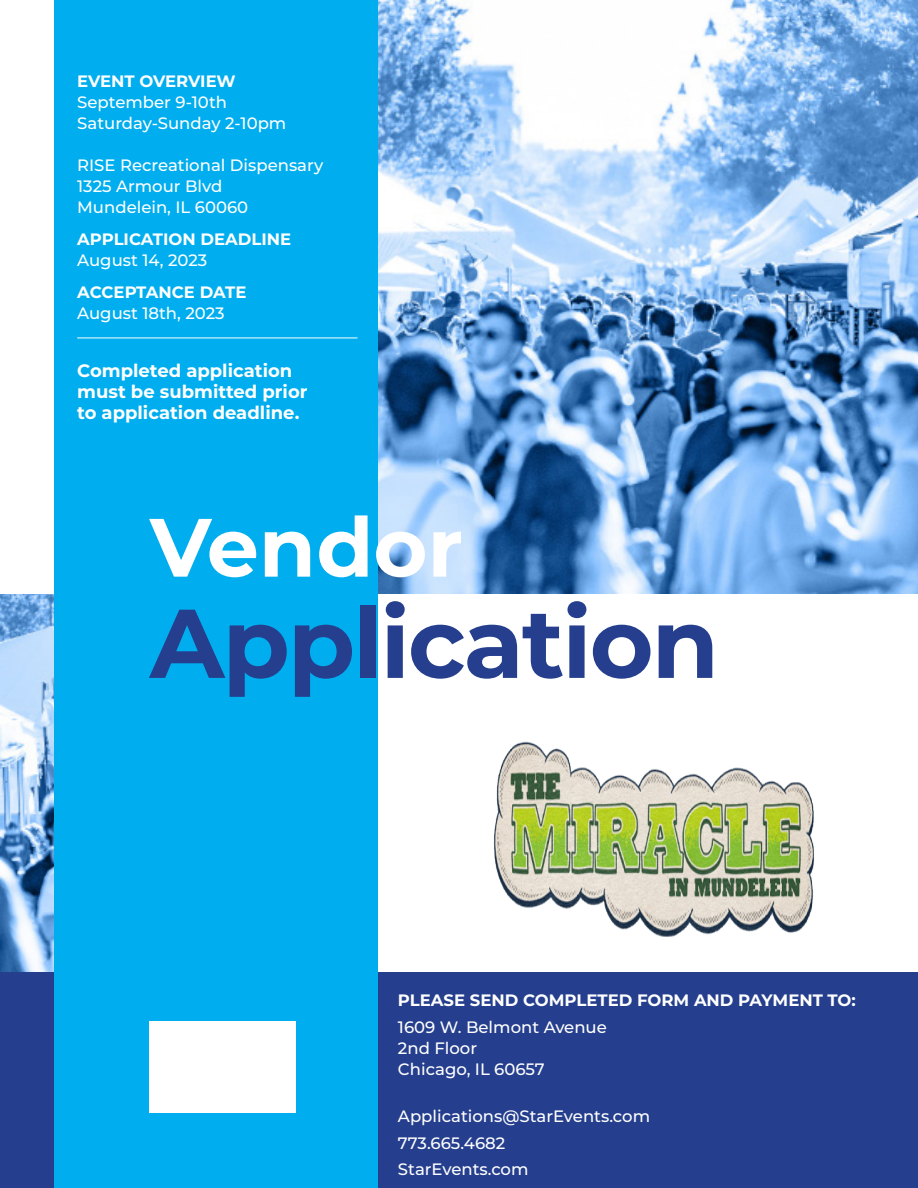
<style>
.page{position:relative;width:918px;height:1188px;background:#fff}
.page>*{position:absolute;margin:0;border:0;box-sizing:border-box;transform-origin:0 0}
.t1{font:700 97.5px "Montserrat";letter-spacing:-.02em;color:#253f8e}
.t2{font:700 82.5px "Montserrat";color:#fff}
.t3{font:700 18px/21px "Montserrat";color:#fff}
.t4{font:500 16.5px/21px "Montserrat";color:#fff}
.t5{font:700 16.5px/21px "Montserrat";color:#fff}
.s1{font-weight:700}
.s2{font-weight:500}
</style>
<div class="page">
<div style="left:0;top:972px;width:918px;height:216px;background:#253f8e"></div>
<div style="left:54px;top:0;width:324px;height:1188px;background:#00aeef"></div>
<div style="left:150px;top:1022px;width:145px;height:91px;background:#fff"></div>
<hr style="left:77px;top:338px;width:280px;height:1px;background:#fff">
<img style="left:0;top:594px;width:54px;height:378px">
<img style="left:378px;top:0;width:540px;height:594px">
<img style="left:494px;top:741px;width:320px;height:196px">
<p class="t4" style="left:77px;top:70px;width:211px"><span class="s1">EVENT OVERVIEW<br></span>September 9-10th<br>Saturday-Sunday 2-10pm</p>
<p class="t4" style="left:77px;top:154px;width:248px">RISE Recreational Dispensary<br>1325 Armour Blvd<br>Mundelein, IL 60060</p>
<p class="t5" style="left:77px;top:228px;width:216px">APPLICATION DEADLINE<br><span class="s2">August 14, 2023</span></p>
<p class="t4" style="left:77px;top:281px;width:171px"><span class="s1">ACCEPTANCE DATE<br></span>August 18th, 2023</p>
<p class="t3" style="left:77px;top:359px;width:232px">Completed application must be submitted prior to application deadline.</p>
<p class="t2" style="left:150px;top:488px;width:315px">Vendor</p>
<p class="t1" style="left:150px;top:573px;width:571px">Application</p>
<p class="t5" style="left:398px;top:989px;width:459px">PLEASE SEND COMPLETED FORM AND PAYMENT TO:</p>
<p class="t4" style="left:398px;top:1016px;width:210px">1609 W. Belmont Avenue<br>2nd Floor<br>Chicago, IL 60657</p>
<p class="t4" style="left:398px;top:1105px;width:254px">Applications@StarEvents.com</p>
<p class="t4" style="left:398px;top:1132px;width:109px">773.665.4682</p>
<p class="t4" style="left:398px;top:1158px;width:132px">StarEvents.com</p>
</div>
